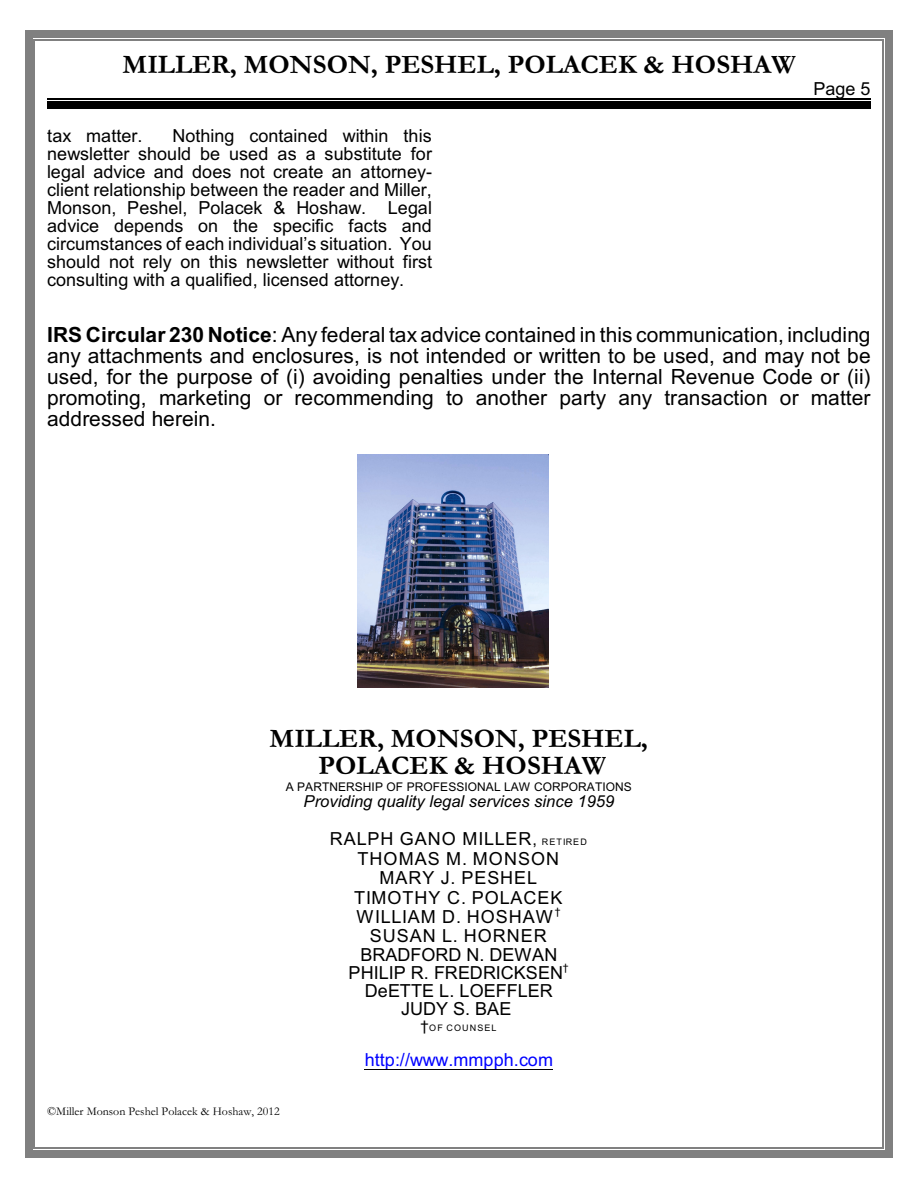
<style>
.page{position:relative;width:918px;height:1188px;background:#fff}
.page>*{position:absolute;margin:0;border:0;box-sizing:border-box;transform-origin:0 0}
.t1{font:700 27px/27px "Garamond";color:#000;text-align:center}
.t2{font:21px/21px "Arial";letter-spacing:.005em;color:#000;text-align:justify}
.t3{font:18px/18px "Arial";letter-spacing:.005em;color:#000;text-align:justify}
.t4{font:18px/18.8px "Arial";letter-spacing:.045em;color:#000;text-align:center}
.t5{font:18px "Arial";letter-spacing:.005em;color:#00f}
.t6{font:italic 16.5px "Arial";letter-spacing:.005em;color:#000}
.t7{font:12px "Arial";color:#000}
.t8{font:12px "Garamond";color:#000}
.t9{font:9px "Arial";letter-spacing:.12em;color:#000}
.s1{font-weight:700}
.s2{font-size:16.5px}
.s3{font-size:9px}
.s4{font-size:15px}
</style>
<div class="page">
<hr style="left:34px;top:39px;width:1px;height:1110px;background:#808080">
<hr style="left:883px;top:39px;width:1px;height:1110px;background:#808080">
<hr style="left:34px;top:39px;width:850px;height:1px;background:#808080">
<hr style="left:34px;top:1148px;width:850px;height:1px;background:#808080">
<div style="left:25px;top:30px;width:7px;height:1127px;background:#808080"></div>
<div style="left:886px;top:30px;width:7px;height:1127px;background:#808080"></div>
<div style="left:25px;top:30px;width:867px;height:7px;background:#808080"></div>
<div style="left:25px;top:1151px;width:867px;height:7px;background:#808080"></div>
<hr style="left:47px;top:99px;width:823px;height:1px;background:#000">
<div style="left:47px;top:102px;width:823px;height:7px;background:#000"></div>
<hr style="left:365px;top:1069px;width:188px;height:1px;background:#000">
<img style="left:358px;top:455px;width:191px;height:233px">
<h1 class="t1" style="left:123px;top:54px;width:674px">MILLER, MONSON, PESHEL, POLACEK &amp; HOSHAW</h1>
<p class="t3" style="left:813px;top:81px;width:59px">Page 5</p>
<p class="t3" style="left:47px;top:128px;width:386px;text-indent:125px">Nothing contained within this newsletter should be used as a substitute for legal advice and does not create an attorney&shy;client relationship between the reader and Miller, Monson, Peshel, Polacek &amp; Hoshaw. Legal advice depends on the specific facts and circumstances of each individual’s situation. You should not rely on this newsletter without first consulting with a qualified, licensed attorney.</p>
<p class="t2" style="left:47px;top:326px;width:825px"><span class="s1">IRS Circular 230 Notice</span>: Any federal tax advice contained in this communication, including any attachments and enclosures, is not intended or written to be used, and may not be used, for the purpose of (i) avoiding penalties under the Internal Revenue Code or (ii) promoting, marketing or recommending to another party any transaction or matter addressed herein.</p>
<p class="t3" style="left:47px;top:128px;width:97px">tax matter.</p>
<h1 class="t1" style="left:270px;top:728px;width:380px">MILLER, MONSON, PESHEL,<br>POLACEK &amp; HOSHAW</h1>
<p class="t7" style="left:286px;top:783px;width:347px">A PARTNERSHIP OF PROFESSIONAL LAW CORPORATIONS</p>
<p class="t6" style="left:304px;top:795px;width:312px">Providing quality legal services since 1959</p>
<p class="t4" style="left:330px;top:831px;width:259px">RALPH GANO MILLER<span class="s2">,</span> <span class="s3">RETIRED<br></span>THOMAS M. MONSON<br>MARY J. PESHEL<br>TIMOTHY C. POLACEK<br>WILLIAM D. HOSHAW<sup>†<br></sup>SUSAN L. HORNER<br>BRADFORD N. DEWAN<br>PHILIP R. FREDRICKSEN<sup>†<br></sup>DeETTE L. LOEFFLER<br>JUDY S. BAE</p>
<p class="t9" style="left:421px;top:1024px;width:77px"><span class="s4">†</span>OF COUNSEL</p>
<p class="t5" style="left:365px;top:1053px;width:190px">http://www.mmpph.com</p>
<p class="t8" style="left:47px;top:1107px;width:234px">©Miller Monson Peshel Polacek &amp; Hoshaw, 2012</p>
</div>
